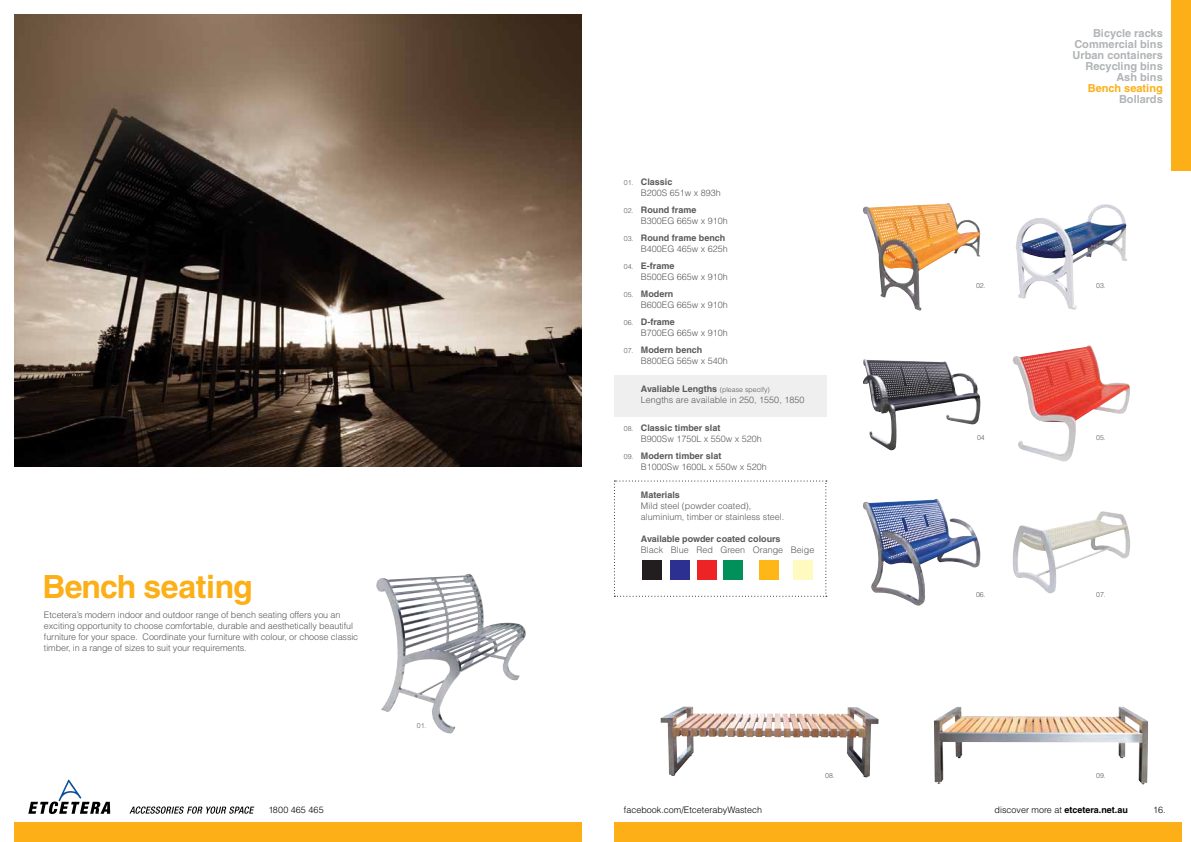
<style>
.page{position:relative;width:1191px;height:842px;background:#fff}
.page>*{position:absolute;margin:0;border:0;box-sizing:border-box;transform-origin:0 0}
.t1{font:700 32px "Helvetica";letter-spacing:-.02em;color:#fcaf17}
.t2{font:700 11px/11px "Helvetica";color:#b1b4b6;text-align:right}
.t3{font:700 11px "Helvetica";color:#fcaf17}
.t4{font:300 9px/11px "Helvetica";letter-spacing:-.01em;color:#58595b}
.t5{font:700 9px/11px "Helvetica";color:#58595b;text-align:right}
.t6{font:300 9px "Helvetica";color:#000}
.t7{font:700 9px "Helvetica";color:#000}
.t8{font:300 9px "Helvetica";letter-spacing:.02em;color:#000}
.t9{font:300 7px "Helvetica";color:#58595b}
.s1{font-size:7px}
.s2{font-weight:700}
.s3{font-weight:300;font-size:7px}
.s4{font-weight:300}
</style>
<div class="page">
<div style="left:614px;top:375px;width:212px;height:42px;background:#f0efef"></div>
<img style="left:14px;top:14px;width:567px;height:452px">
<img style="left:376px;top:574px;width:150px;height:159px">
<img style="left:863px;top:499px;width:117px;height:107px">
<img style="left:1012px;top:511px;width:118px;height:83px">
<img style="left:660px;top:707px;width:218px;height:70px">
<img style="left:934px;top:706px;width:214px;height:78px">
<img style="left:863px;top:203px;width:117px;height:108px">
<img style="left:1015px;top:204px;width:112px;height:106px">
<img style="left:863px;top:359px;width:117px;height:92px">
<img style="left:1012px;top:345px;width:118px;height:117px">
<div style="left:1171px;top:0;width:20px;height:170px;background:#fcaf17"></div>
<svg style="left:28px;top:780px;width:82px;height:34px"></svg>
<svg style="left:130px;top:806px;width:124px;height:8px"></svg>
<div style="left:14px;top:822px;width:567px;height:20px;background:#fcaf17"></div>
<div style="left:614px;top:822px;width:567px;height:20px;background:#fcaf17"></div>
<svg style="left:614px;top:480px;width:213px;height:117px"></svg>
<div style="left:642px;top:560px;width:20px;height:20px;background:#221e1f"></div>
<div style="left:670px;top:560px;width:20px;height:20px;background:#2c3091"></div>
<div style="left:697px;top:560px;width:19px;height:20px;background:#ee2326"></div>
<div style="left:723px;top:560px;width:20px;height:20px;background:#01905a"></div>
<div style="left:758px;top:560px;width:20px;height:20px;background:#ffb717"></div>
<div style="left:792px;top:560px;width:20px;height:20px;background:#fffac0"></div>
<h1 class="t1" style="left:43px;top:568px;width:212px">Bench seating</h1>
<p class="t4" style="left:44px;top:609px;width:316px">Etcetera’s modern indoor and outdoor range of bench seating offers you an exciting opportunity to choose comfortable, durable and aesthetically beautiful furniture for your space. Coordinate your furniture with colour, or choose classic timber, in a range of sizes to suit your requirements.</p>
<p class="t9" style="left:417px;top:721px;width:11px">01.</p>
<p class="t4" style="left:641px;top:176px;width:82px;text-indent:-17px"><span class="s1">01.</span> <span class="s2">Classic<br></span>B200S 651w x 893h</p>
<p class="t4" style="left:641px;top:204px;width:89px;text-indent:-17px"><span class="s1">02.</span> <span class="s2">Round frame<br></span>B300EG 665w x 910h</p>
<p class="t5" style="left:624px;top:232px;width:106px"><span class="s3">03.</span> Round frame bench<br><span class="s4">B400EG 465w x 625h</span></p>
<p class="t4" style="left:641px;top:260px;width:89px;text-indent:-17px"><span class="s1">04.</span> <span class="s2">E-frame<br></span>B500EG 665w x 910h</p>
<p class="t4" style="left:641px;top:288px;width:89px;text-indent:-17px"><span class="s1">05.</span> <span class="s2">Modern<br></span>B600EG 665w x 910h</p>
<p class="t4" style="left:641px;top:316px;width:89px;text-indent:-17px"><span class="s1">06.</span> <span class="s2">D-frame<br></span>B700EG 665w x 910h</p>
<p class="t4" style="left:641px;top:344px;width:89px;text-indent:-17px"><span class="s1">07.</span> <span class="s2">Modern bench<br></span>B800EG 565w x 540h</p>
<p class="t4" style="left:641px;top:383px;width:165px"><span class="s2">Avaliable Lengths</span> <span class="s1">(please specify)<br></span>Lengths are available in 250, 1550, 1850</p>
<p class="t4" style="left:641px;top:422px;width:123px;text-indent:-17px"><span class="s1">08.</span> <span class="s2">Classic timber slat<br></span>B900Sw 1750L x 550w x 520h</p>
<p class="t4" style="left:641px;top:450px;width:128px;text-indent:-17px"><span class="s1">09.</span> <span class="s2">Modern timber slat<br></span>B1000Sw 1600L x 550w x 520h</p>
<p class="t5" style="left:641px;top:489px;width:41px">Materials</p>
<p class="t4" style="left:641px;top:500px;width:145px">Mild steel (powder coated), aluminium, timber or stainless steel.</p>
<p class="t5" style="left:641px;top:533px;width:141px">Available powder coated colours</p>
<p class="t4" style="left:641px;top:544px;width:175px">Black Blue Red Green Orange Beige</p>
<p class="t9" style="left:825px;top:771px;width:11px">08.</p>
<p class="t2" style="left:1072px;top:27px;width:92px">Bicycle racks<br>Commercial bins<br>Urban containers<br>Recycling bins<br>Ash bins</p>
<p class="t3" style="left:1087px;top:81px;width:77px">Bench seating</p>
<p class="t2" style="left:1119px;top:93px;width:45px">Bollards</p>
<p class="t9" style="left:976px;top:281px;width:11px">02.</p>
<p class="t9" style="left:1096px;top:281px;width:11px">03.</p>
<p class="t9" style="left:977px;top:433px;width:9px">04</p>
<p class="t9" style="left:1096px;top:433px;width:11px">05.</p>
<p class="t9" style="left:976px;top:590px;width:11px">06.</p>
<p class="t9" style="left:1096px;top:590px;width:11px">07.</p>
<p class="t9" style="left:1096px;top:771px;width:11px">09.</p>
<p class="t8" style="left:268px;top:804px;width:57px">1800 465 465</p>
<p class="t6" style="left:624px;top:804px;width:140px">facebook.com/EtceterabyWastech</p>
<p class="t7" style="left:994px;top:805px;width:135px"><span class="s4">discover more at</span> etcetera.net.au</p>
<p class="t6" style="left:1153px;top:805px;width:14px">16.</p>
</div>
